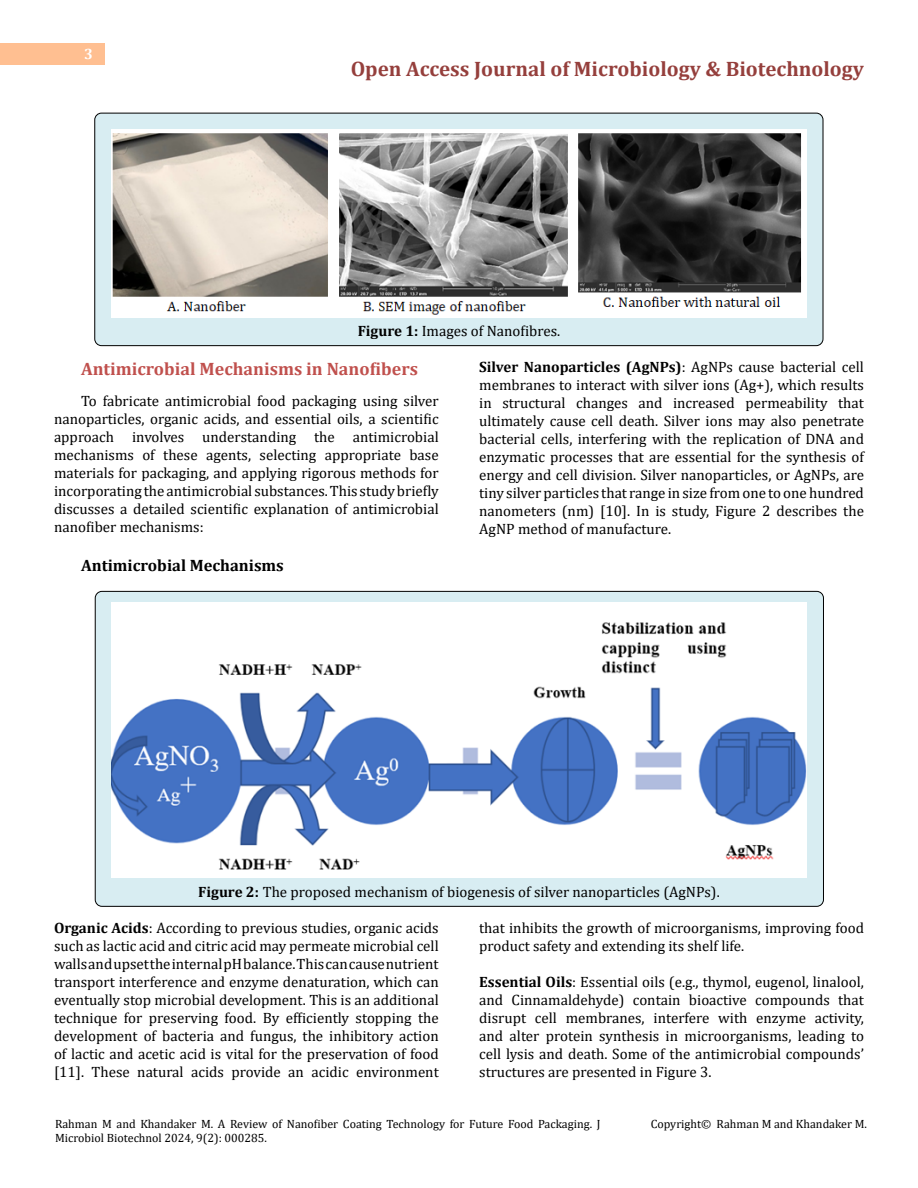
<style>
.page{position:relative;width:918px;height:1188px;background:#fff}
.page>*{position:absolute;margin:0;border:0;box-sizing:border-box;transform-origin:0 0}
.t1{font:700 21px "Cambria";color:#953f3c}
.t2{font:700 18px "Cambria";color:#c0504d}
.t3{font:700 16.5px "Cambria";color:#000}
.t4{font:15px/18px "Cambria";color:#000;text-align:justify}
.t5{font:700 15px "Cambria";color:#fff}
.t6{font:12px/14.4px "Cambria";color:#000}
.s1{font-weight:700}
</style>
<div class="page">
<div style="left:0;top:43px;width:105px;height:21px;background:#ffbf91"></div>
<div style="left:95px;top:113px;width:728px;height:233px;background:#d8edf2;border-radius:7px"></div>
<div style="left:94px;top:113px;width:729px;height:233px;border:1px solid #000;border-radius:7px"></div>
<div style="left:95px;top:591px;width:728px;height:315px;background:#d8edf2;border-radius:7px"></div>
<img style="left:111px;top:129px;width:696px;height:189px">
<img style="left:111px;top:603px;width:696px;height:275px">
<p class="t5" style="left:84px;top:44px;width:10px">3</p>
<h1 class="t1" style="left:351px;top:54px;width:515px">Open Access Journal of Microbiology &amp; Biotechnology</h1>
<p class="t4" style="left:358px;top:321px;width:204px"><span class="s1">Figure 1:</span> Images of Nanofibres.</p>
<p class="t2" style="left:81px;top:356px;width:339px">Antimicrobial Mechanisms in Nanofibers</p>
<p class="t4" style="left:54px;top:392px;width:386px;text-indent:27px">To fabricate antimicrobial food packaging using silver nanoparticles, organic acids, and essential oils, a scientific approach involves understanding the antimicrobial mechanisms of these agents, selecting appropriate base materials for packaging, and applying rigorous methods for incorporating the antimicrobial substances. This study briefly discusses a detailed scientific explanation of antimicrobial nanofiber mechanisms:</p>
<p class="t3" style="left:81px;top:554px;width:204px">Antimicrobial Mechanisms</p>
<p class="t4" style="left:479px;top:357px;width:386px"><span class="s1">Silver Nanoparticles (AgNPs)</span>: AgNPs cause bacterial cell membranes to interact with silver ions (Ag+), which results in structural changes and increased permeability that ultimately cause cell death. Silver ions may also penetrate bacterial cells, interfering with the replication of DNA and enzymatic processes that are essential for the synthesis of energy and cell division. Silver nanoparticles, or AgNPs, are tiny silver particles that range in size from one to one hundred nanometers (nm) [10]. In is study, Figure 2 describes the AgNP method of manufacture.</p>
<p class="t4" style="left:198px;top:883px;width:523px"><span class="s1">Figure 2:</span> The proposed mechanism of biogenesis of silver nanoparticles (AgNPs).</p>
<p class="t4" style="left:54px;top:919px;width:386px"><span class="s1">Organic Acids</span>: According to previous studies, organic acids such as lactic acid and citric acid may permeate microbial cell walls and upset the internal pHbalance. This can cause nutrient transport interference and enzyme denaturation, which can eventually stop microbial development. This is an additional technique for preserving food. By efficiently stopping the development of bacteria and fungus, the inhibitory action of lactic and acetic acid is vital for the preservation of food [11]. These natural acids provide an acidic environment</p>
<p class="t4" style="left:479px;top:919px;width:386px">that inhibits the growth of microorganisms, improving food product safety and extending its shelf life.</p>
<p class="t4" style="left:479px;top:973px;width:386px"><span class="s1">Essential Oils</span>: Essential oils (e.g., thymol, eugenol, linalool, and Cinnamaldehyde) contain bioactive compounds that disrupt cell membranes, interfere with enzyme activity, and alter protein synthesis in microorganisms, leading to cell lysis and death. Some of the antimicrobial compounds’ structures are presented in Figure 3.</p>
<p class="t6" style="left:55px;top:1117px;width:547px">Rahman M and Khandaker M. A Review of Nanofiber Coating Technology for Future Food Packaging. J<br>Microbiol Biotechnol 2024, 9(2): 000285.</p>
<p class="t6" style="left:651px;top:1117px;width:218px">Copyright© Rahman M and Khandaker M.</p>
</div>
